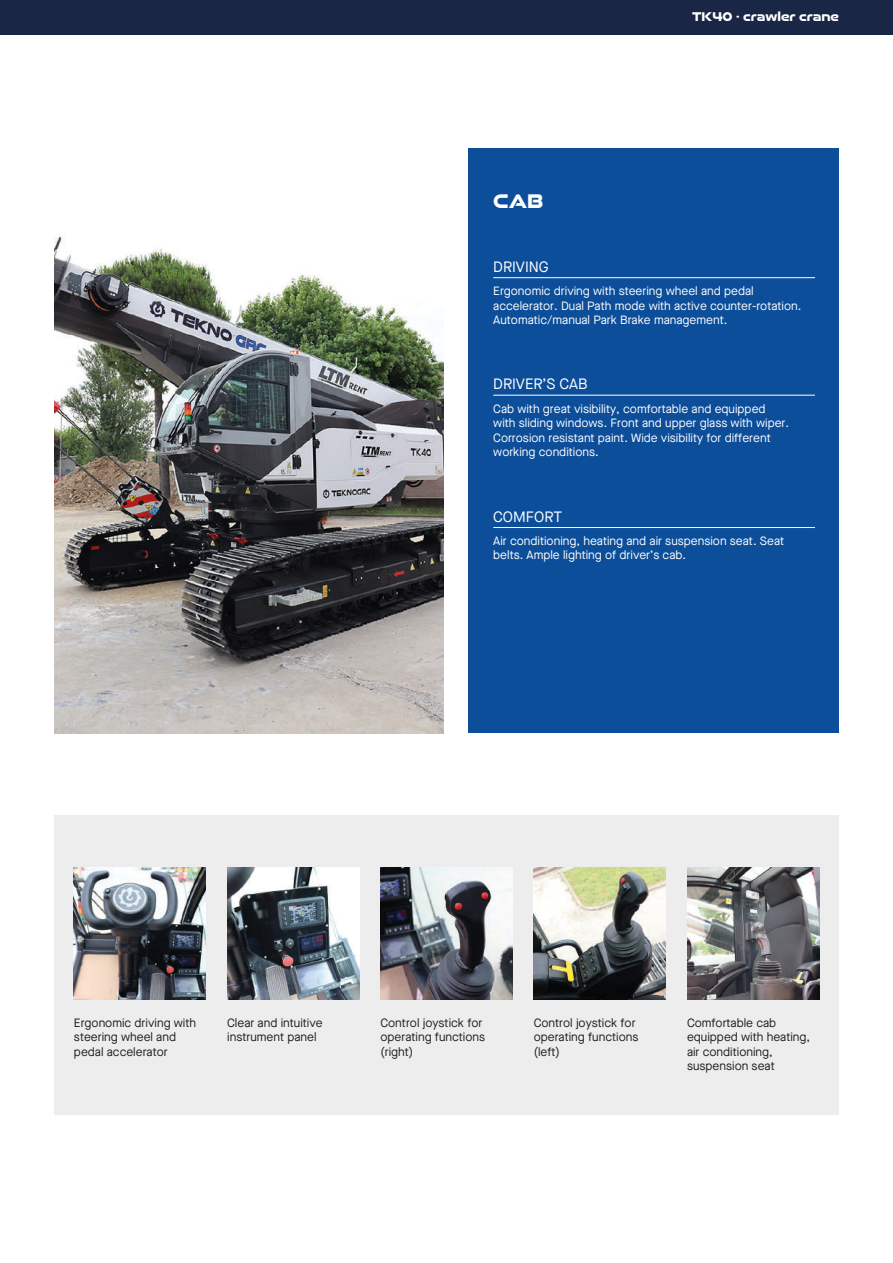
<style>
.page{position:relative;width:893px;height:1263px;background:#fff}
.page>*{position:absolute;margin:0;border:0;box-sizing:border-box;transform-origin:0 0}
.t1{font:700 21px "Good Timing Rg";color:#fff}
.t2{font:15px "Maison Neue";color:#fff}
.t3{font:700 13.5px "Good Timing Rg";color:#fff}
.t4{font:12px/14.4px "Maison Neue";color:#fff}
.t5{font:12px/14.4px "Maison Neue";color:#1d1d1b}
</style>
<div class="page">
<div style="left:0;top:0;width:893px;height:35px;background:#1a2646"></div>
<div style="left:54px;top:815px;width:785px;height:300px;background:#ededed"></div>
<img style="left:534px;top:868px;width:132px;height:132px">
<img style="left:227px;top:868px;width:132px;height:132px">
<img style="left:74px;top:868px;width:132px;height:132px">
<img style="left:380px;top:868px;width:132px;height:132px">
<img style="left:687px;top:868px;width:132px;height:132px">
<img style="left:54px;top:236px;width:390px;height:497px">
<div style="left:469px;top:148px;width:370px;height:585px;background:#0c4e9a"></div>
<hr style="left:493px;top:277px;width:322px;height:1px;background:#fff">
<hr style="left:493px;top:395px;width:322px;height:1px;background:#fff">
<hr style="left:493px;top:527px;width:322px;height:1px;background:#fff">
<h1 class="t1" style="left:493px;top:184px;width:52px">CAB</h1>
<p class="t2" style="left:493px;top:257px;width:57px">DRIVING</p>
<p class="t3" style="left:692px;top:5px;width:148px">TK40 · crawler crane</p>
<p class="t4" style="left:493px;top:284px;width:310px">Ergonomic driving with steering wheel and pedal accelerator. Dual Path mode with active counter-rotation.<br>Automatic/manual Park Brake management.</p>
<p class="t2" style="left:493px;top:374px;width:96px">DRIVER’S CAB</p>
<p class="t4" style="left:493px;top:401px;width:297px">Cab with great visibility, comfortable and equipped with sliding windows. Front and upper glass with wiper.<br>Corrosion resistant paint. Wide visibility for different working conditions.</p>
<p class="t2" style="left:493px;top:507px;width:71px">COMFORT</p>
<p class="t4" style="left:493px;top:534px;width:292px">Air conditioning, heating and air suspension seat. Seat belts. Ample lighting of driver’s cab.</p>
<p class="t5" style="left:74px;top:1015px;width:124px">Ergonomic driving with steering wheel and pedal accelerator</p>
<p class="t5" style="left:227px;top:1015px;width:97px">Clear and intuitive instrument panel</p>
<p class="t5" style="left:380px;top:1015px;width:106px">Control joystick for operating functions (right)</p>
<p class="t5" style="left:534px;top:1015px;width:106px">Control joystick for operating functions (left)</p>
<p class="t5" style="left:687px;top:1015px;width:125px">Comfortable cab equipped with heating, air conditioning, suspension seat</p>
</div>
